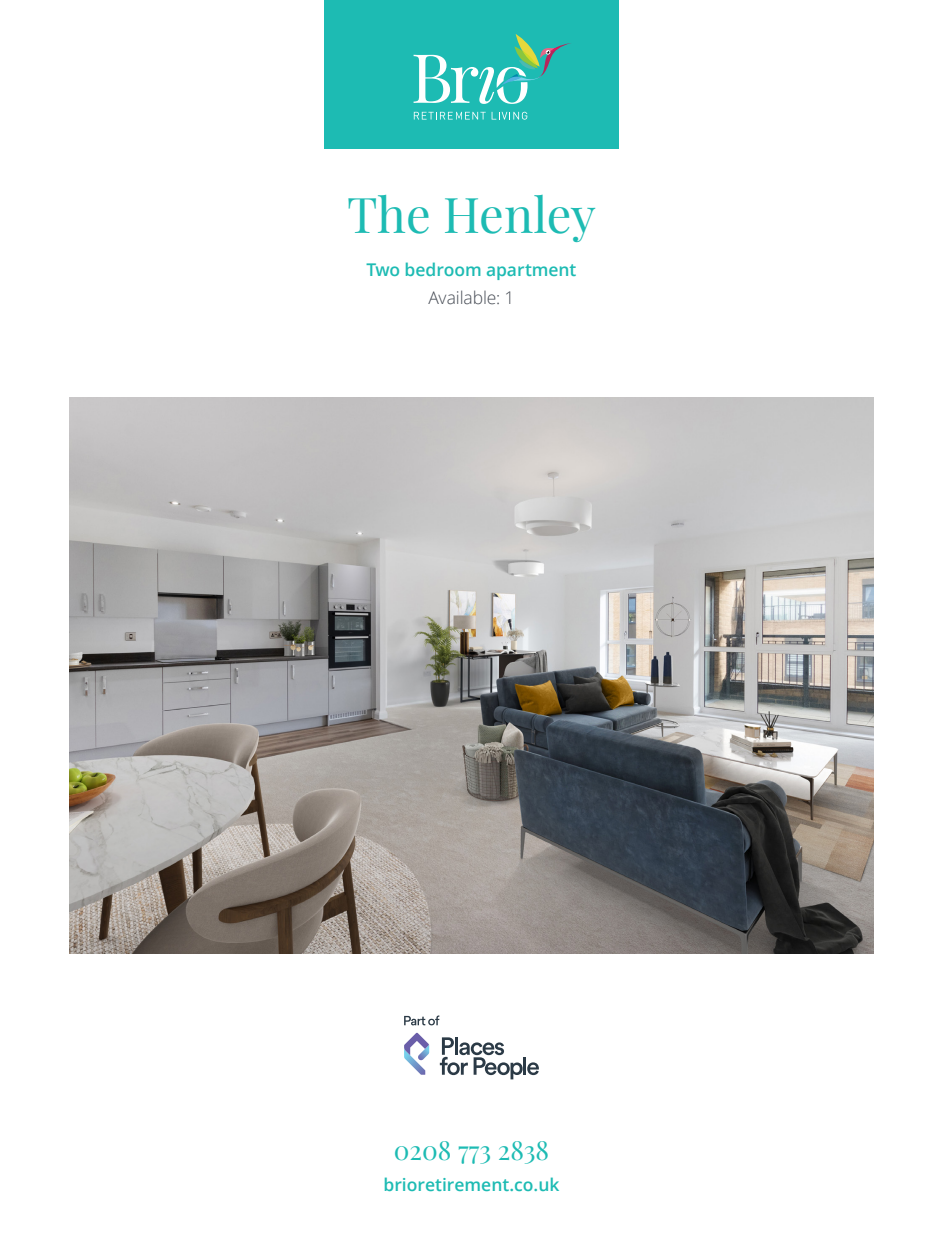
<style>
.page{position:relative;width:943px;height:1241px;background:#fff}
.page>*{position:absolute;margin:0;border:0;box-sizing:border-box;transform-origin:0 0}
.t1{font:49px "Playfair Display";letter-spacing:-.005em;color:#1dbbb3}
.t2{font:26.25px "Playfair Display";color:#1dbbb3}
.t3{font:600 17.5px/28px "Open Sans";color:#1dbbb3;text-align:center}
.s1{font-weight:300;color:#464b54}
</style>
<div class="page">
<div style="left:324px;top:0;width:294px;height:149px;background:#1dbbb3"></div>
<svg style="left:414px;top:112px;width:71px;height:7px"></svg>
<svg style="left:491px;top:112px;width:36px;height:8px"></svg>
<svg style="left:413px;top:34px;width:158px;height:70px"></svg>
<svg style="left:404px;top:1032px;width:25px;height:42px"></svg>
<svg style="left:440px;top:1037px;width:99px;height:42px"></svg>
<svg style="left:404px;top:1015px;width:35px;height:10px"></svg>
<img style="left:69px;top:397px;width:804px;height:555px">
<p class="t1" style="left:347px;top:184px;width:250px">The Henley</p>
<p class="t3" style="left:366px;top:255px;width:211px">Two bedroom apartment<br><span class="s1">Available: 1</span></p>
<p class="t2" style="left:394px;top:1133px;width:157px">0208 773 2838</p>
<p class="t3" style="left:383px;top:1170px;width:177px">brioretirement.co.uk</p>
</div>
